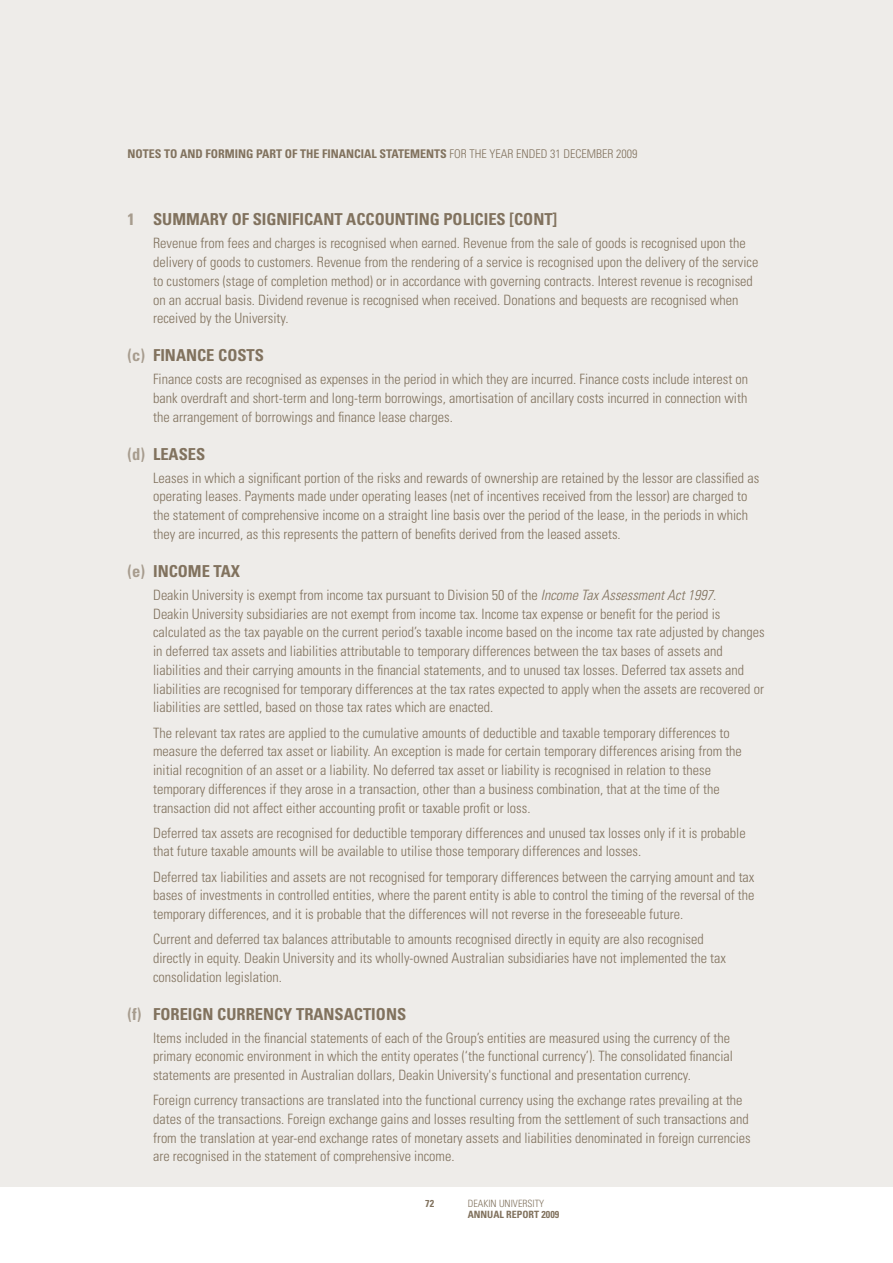
<style>
.page{position:relative;width:893px;height:1263px;background:#fff}
.page>*{position:absolute;margin:0;border:0;box-sizing:border-box;transform-origin:0 0}
.t1{font:700 condensed 16.5px "Univers";color:#81725e}
.t2{font:300 condensed 14.25px/18.8px "Univers";color:#81725e}
.t3{font:700 condensed 12px "Univers";color:#81725e}
.t4{font:700 condensed 10.05px "Univers";color:#81725e}
.t5{font:300 condensed 10.05px "Univers";color:#81725e}
.s1{font-weight:300}
.s2{color:#a79c8e}
.s3{font-style:italic}
</style>
<div class="page">
<div style="left:0;top:0;width:893px;height:1186px;background:#eeece9"></div>
<p class="t3" style="left:128px;top:147px;width:511px">NOTES TO AND FORMING PART OF THE FINANCIAL STATEMENTS <span class="s1">FOR THE YEAR ENDED 31 DECEMBER 2009</span></p>
<p class="t1" style="left:128px;top:209px;width:397px"><span class="s2">1</span> SUMMARY OF SIGNIFICANT ACCOUNTING POLICIES [CONT</p>
<p class="t1" style="left:553px;top:209px;width:6px">]</p>
<p class="t2" style="left:153px;top:234px;width:607px">Revenue from fees and charges is recognised when earned. Revenue from the sale of goods is recognised upon the delivery of goods to customers. Revenue from the rendering of a service is recognised upon the delivery of the service to customers (stage of completion method) or in accordance with governing contracts. Interest revenue is recognised on an accrual basis. Dividend revenue is recognised when received. Donations and bequests are recognised when received by the University.</p>
<p class="t1" style="left:128px;top:345px;width:138px"><span class="s2">(C)</span> FINANCE COSTS</p>
<p class="t2" style="left:153px;top:370px;width:596px;text-align:justify">Finance costs are recognised as expenses in the period in which they are incurred. Finance costs include interest on bank overdraft and short-term and long-term borrowings, amortisation of ancillary costs incurred in connection with the arrangement of borrowings and finance lease charges.</p>
<p class="t1" style="left:128px;top:444px;width:79px"><span class="s2">(D)</span> LEASES</p>
<p class="t2" style="left:153px;top:468px;width:608px">Leases in which a significant portion of the risks and rewards of ownership are retained by the lessor are classified as operating leases. Payments made under operating leases (net of incentives received from the lessor) are charged to the statement of comprehensive income on a straight line basis over the period of the lease, in the periods in which they are incurred, as this represents the pattern of benefits derived from the leased assets.</p>
<p class="t1" style="left:128px;top:561px;width:114px"><span class="s2">(E)</span> INCOME TAX</p>
<p class="t2" style="left:153px;top:585px;width:613px">Deakin University is exempt from income tax pursuant to Division 50 of the <span class="s3">Income Tax Assessment Act 1997</span>.<br>Deakin University subsidiaries are not exempt from income tax. Income tax expense or benefit for the period is calculated as the tax payable on the current period’s taxable income based on the income tax rate adjusted by changes in deferred tax assets and liabilities attributable to temporary differences between the tax bases of assets and liabilities and their carrying amounts in the financial statements, and to unused tax losses. Deferred tax assets and liabilities are recognised for temporary differences at the tax rates expected to apply when the assets are recovered or liabilities are settled, based on those tax rates which are enacted.</p>
<p class="t2" style="left:153px;top:723px;width:590px">The relevant tax rates are applied to the cumulative amounts of deductible and taxable temporary differences to measure the deferred tax asset or liability. An exception is made for certain temporary differences arising from the initial recognition of an asset or a liability. No deferred tax asset or liability is recognised in relation to these temporary differences if they arose in a transaction, other than a business combination, that at the time of the transaction did not affect either accounting profit or taxable profit or loss.</p>
<p class="t2" style="left:153px;top:823px;width:594px">Deferred tax assets are recognised for deductible temporary differences and unused tax losses only if it is probable that future taxable amounts will be available to utilise those temporary differences and losses.</p>
<p class="t2" style="left:153px;top:867px;width:603px;text-align:justify">Deferred tax liabilities and assets are not recognised for temporary differences between the carrying amount and tax bases of investments in controlled entities, where the parent entity is able to control the timing of the reversal of the temporary differences, and it is probable that the differences will not reverse in the foreseeable future.</p>
<p class="t2" style="left:153px;top:929px;width:574px">Current and deferred tax balances attributable to amounts recognised directly in equity are also recognised directly in equity. Deakin University and its wholly-owned Australian subsidiaries have not implemented the tax consolidation legislation.</p>
<p class="t1" style="left:128px;top:1003px;width:280px"><span class="s2">(F)</span> FOREIGN CURRENCY TRANSACTIONS</p>
<p class="t2" style="left:153px;top:1028px;width:581px">Items included in the financial statements of each of the Group’s entities are measured using the currency of the primary economic environment in which the entity operates (‘the functional currency’). The consolidated financial statements are presented in Australian dollars, Deakin University's functional and presentation currency.</p>
<p class="t2" style="left:153px;top:1090px;width:599px">Foreign currency transactions are translated into the functional currency using the exchange rates prevailing at the dates of the transactions. Foreign exchange gains and losses resulting from the settlement of such transactions and from the translation at year-end exchange rates of monetary assets and liabilities denominated in foreign currencies are recognised in the statement of comprehensive income.</p>
<p class="t4" style="left:425px;top:1197px;width:10px">72</p>
<p class="t5" style="left:468px;top:1198px;width:78px">DEAKIN UNIVERSITY</p>
<p class="t4" style="left:468px;top:1208px;width:93px">ANNUAL REPORT 2009</p>
</div>
